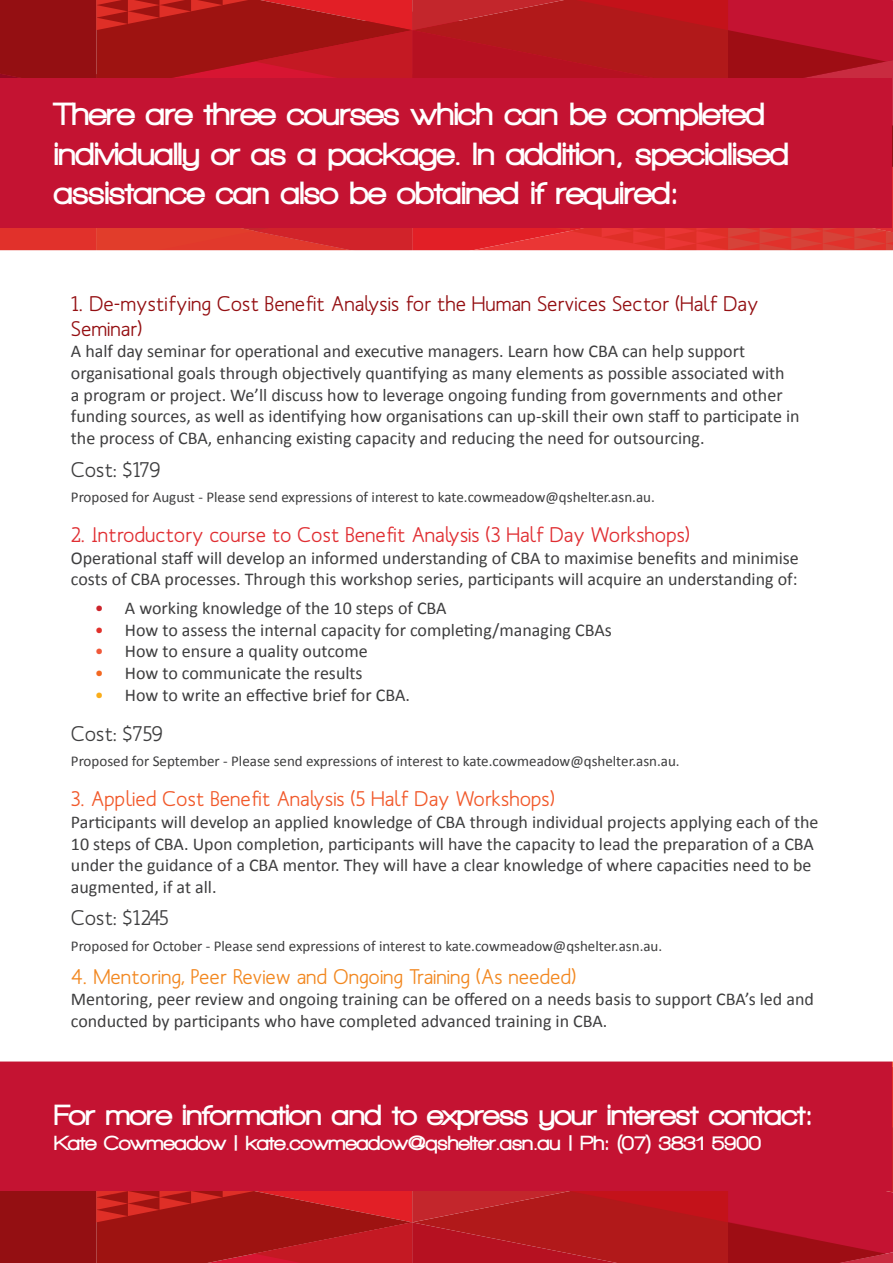
<style>
.page{position:relative;width:893px;height:1263px;background:#fff}
.page>*{position:absolute;margin:0;border:0;box-sizing:border-box;transform-origin:0 0}
.t1{font:900 33px/39.6px "Walkway";color:#fff}
.t2{font:900 30px "Walkway";color:#fff}
.t3{font:500 21px/25.2px "Mank Sans";color:#940f12}
.t4{font:500 21px "Mank Sans";color:#e02e32}
.t5{font:900 21px "Walkway";color:#fff}
.t6{font:500 21px "Mank Sans";color:#f28821}
.t7{font:500 21px "Mank Sans";color:#f1592b}
.t8{font:500 21px "Mank Sans";color:#3e3e3f}
.t9{font:18px/21.6px "Calibri";color:#3e3e3f}
.t10{font:15px "Calibri";color:#3e3e3f}
.s1{color:#cc242b}
.s2{color:#e1312b}
.s3{color:#f0593a}
.s4{color:#f36821}
.s5{color:#faad19}
</style>
<div class="page">
<svg style="left:0;top:1061px;width:893px;height:202px;background:#b1161d"></svg>
<div style="left:0;top:1041px;width:891px;height:150px;background:#c41332"></div>
<div style="left:0;top:1041px;width:891px;height:20px;background:#fff"></div>
<svg style="left:0;top:0;width:893px;height:251px;background:#bb1d22"></svg>
<div style="left:0;top:78px;width:891px;height:149px;background:#c41332"></div>
<p class="t1" style="left:54px;top:94px;width:736px">There are three courses which can be completed individually or as a package. In addition, specialised assistance can also be obtained if required:</p>
<p class="t3" style="left:71px;top:290px;width:689px">1. De-mystifying Cost Benefit Analysis for the Human Services Sector (Half Day<br>Seminar)</p>
<p class="t9" style="left:71px;top:341px;width:730px">A half day seminar for operational and executive managers. Learn how CBA can help support organisational goals through objectively quantifying as many elements as possible associated with<br>a program or project. We’ll discuss how to leverage ongoing funding from governments and other funding sources, as well as identifying how organisations can up-skill their own staff to participate in the process of CBA, enhancing existing capacity and reducing the need for outsourcing.</p>
<p class="t8" style="left:71px;top:456px;width:91px">Cost: $179</p>
<p class="t10" style="left:71px;top:487px;width:585px">Proposed for August - Please send expressions of interest to kate.cowmeadow@qshelter.asn.au.</p>
<p class="t4" style="left:71px;top:521px;width:621px">2. Introductory course to Cost Benefit Analysis (3 Half Day Workshops)</p>
<p class="t9" style="left:71px;top:547px;width:729px">Operational staff will develop an informed understanding of CBA to maximise benefits and minimise costs of CBA processes. Through this workshop series, participants will acquire an understanding of:</p>
<p class="t9" style="left:95px;top:597px;width:353px"><span class="s1">•</span> A working knowledge of the 10 steps of CBA</p>
<p class="t9" style="left:95px;top:619px;width:518px"><span class="s2">•</span> How to assess the internal capacity for completing/managing CBAs</p>
<p class="t9" style="left:95px;top:641px;width:274px"><span class="s3">•</span> How to ensure a quality outcome</p>
<p class="t9" style="left:95px;top:662px;width:269px"><span class="s4">•</span> How to communicate the results</p>
<p class="t9" style="left:95px;top:684px;width:317px"><span class="s5">•</span> How to write an effective brief for CBA.</p>
<p class="t8" style="left:71px;top:720px;width:94px">Cost: $759</p>
<p class="t10" style="left:71px;top:752px;width:610px">Proposed for September - Please send expressions of interest to kate.cowmeadow@qshelter.asn.au.</p>
<p class="t7" style="left:71px;top:786px;width:485px">3. Applied Cost Benefit Analysis (5 Half Day Workshops)</p>
<p class="t9" style="left:71px;top:811px;width:749px">Participants will develop an applied knowledge of CBA through individual projects applying each of the 10 steps of CBA. Upon completion, participants will have the capacity to lead the preparation of a CBA under the guidance of a CBA mentor. They will have a clear knowledge of where capacities need to be augmented, if at all.</p>
<p class="t8" style="left:71px;top:905px;width:99px">Cost: $1245</p>
<p class="t10" style="left:71px;top:936px;width:593px">Proposed for October - Please send expressions of interest to kate.cowmeadow@qshelter.asn.au.</p>
<p class="t6" style="left:71px;top:963px;width:507px">4. Mentoring, Peer Review and Ongoing Training (As needed)</p>
<p class="t9" style="left:71px;top:988px;width:744px">Mentoring, peer review and ongoing training can be offered on a needs basis to support CBA’s led and conducted by participants who have completed advanced training in CBA.</p>
<p class="t2" style="left:54px;top:1099px;width:760px">For more information and to express your interest contact:</p>
<p class="t5" style="left:54px;top:1132px;width:709px">Kate Cowmeadow | kate.cowmeadow@qshelter.asn.au | Ph: (07) 3831 5900</p>
</div>
